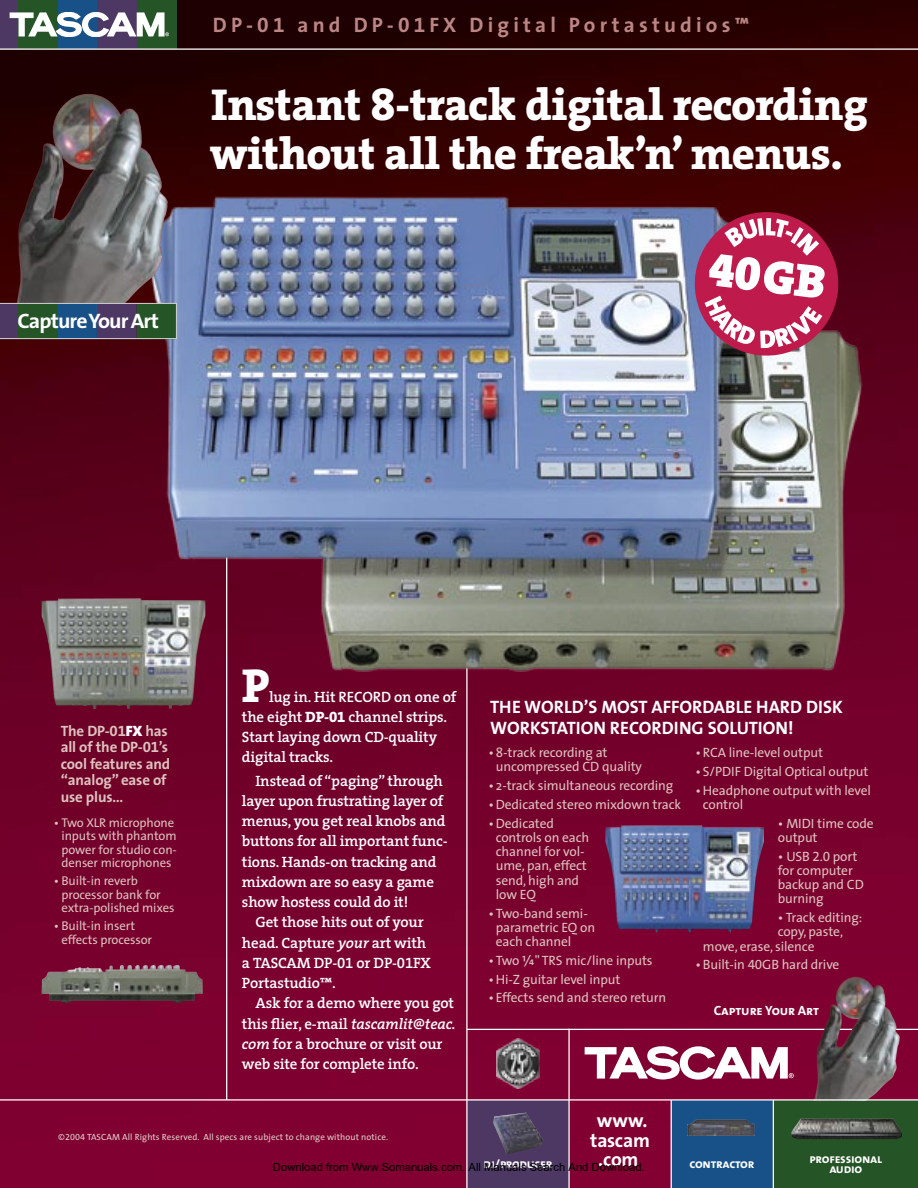
<style>
.page{position:relative;width:918px;height:1188px;background:#fff}
.page>*{position:absolute;margin:0;border:0;box-sizing:border-box;transform-origin:0 0}
.t1{font:800 48px "The Serif";color:#fff}
.t2{font:800 45px/49.5px "The Serif";letter-spacing:-.01em;color:#fff}
.t3{font:700 21px "The Sans";letter-spacing:.2em;color:#bc8685}
.t4{font:700 21px "The Sans";letter-spacing:-.04em;color:#fff;scale:1.04 1}
.t5{font:700 19.5px/19.5px "The Sans";letter-spacing:-.015em;color:#fff;text-align:center}
.t6{font:700 18px/20.2px "The Sans";color:#fff}
.t7{font:600 15px/20.2px "The Serif";letter-spacing:-.01em;color:#fff}
.t8{font:700 15px/16.5px "The Sans";letter-spacing:-.01em;color:#ddc2be}
.t9{font:13.5px/14.2px "The Sans";letter-spacing:-.01em;color:#ddc2be}
.t10{font:13.5px "The Sans Bold Caps";letter-spacing:-.01em;color:#fff}
.t11{font:12.75px/13.5px "The Sans";letter-spacing:-.01em;color:#ddc2be}
.t12{font:12.75px/10.5px "The Sans Bold Caps";letter-spacing:-.02em;color:#fff;text-align:center}
.t13{font:11.25px "Arial";color:#000}
.t14{font:9px "The Sans";letter-spacing:.01em;color:#e4cfcb}
.s1{font-family:"The Sans Bold Expert";font-weight:400}
.s2{font-weight:900;color:#fff}
.s3{font-family:"The Sans Semi Bold Caps";font-weight:400}
.s4{font-weight:800}
.s5{font-family:"The Serif Extra Bold Expert";font-weight:400}
.s6{font-style:italic}
.s7{font-family:"The Serif Semi Bold Expert";font-weight:400}
.s8{font-family:"The Sans Expert"}
</style>
<div class="page">
<img style="left:0;top:0;width:918px;height:1188px">
<hr style="left:467px;top:1029px;width:451px;height:1px;background:#fff">
<svg style="left:468px;top:1101px;width:100px;height:87px;background:#4d3c62"></svg>
<div style="left:773px;top:1100px;width:145px;height:88px;background:#255527"></div>
<div style="left:671px;top:1100px;width:103px;height:88px;background:#175188"></div>
<img style="left:687px;top:1119px;width:68px;height:17px">
<img style="left:519px;top:1148px;width:16px;height:3px">
<img style="left:497px;top:1039px;width:43px;height:49px">
<img style="left:809px;top:977px;width:91px;height:122px">
<img style="left:791px;top:1118px;width:111px;height:21px">
<div style="left:97px;top:0;width:40px;height:49px;background:#4c3862"></div>
<div style="left:57px;top:0;width:40px;height:49px;background:#175188"></div>
<div style="left:0;top:0;width:18px;height:49px;background:#4c3862"></div>
<div style="left:18px;top:0;width:40px;height:49px;background:#255527"></div>
<div style="left:137px;top:0;width:39px;height:49px;background:#255527"></div>
<hr style="left:0;top:1099px;width:918px;height:2px;background:#fff">
<hr style="left:466px;top:585px;width:2px;height:603px;background:#fff">
<hr style="left:671px;top:1100px;width:1px;height:88px;background:#fff">
<hr style="left:773px;top:1100px;width:1px;height:88px;background:#fff">
<svg style="left:585px;top:1046px;width:209px;height:34px"></svg>
<hr style="left:568px;top:1029px;width:2px;height:159px;background:#fff">
<hr style="left:226px;top:546px;width:1px;height:554px;background:#fff">
<hr style="left:0;top:48px;width:918px;height:2px;background:#fff">
<img style="left:126px;top:180px;width:759px;height:510px">
<img style="left:5px;top:94px;width:163px;height:209px">
<svg style="left:687px;top:204px;width:160px;height:160px"></svg>
<img style="left:41px;top:598px;width:165px;height:111px">
<img style="left:42px;top:965px;width:161px;height:38px">
<img style="left:605px;top:825px;width:159px;height:107px">
<svg style="left:0;top:303px;width:177px;height:36px;background:#375257"></svg>
<svg style="left:9px;top:12px;width:160px;height:25px"></svg>
<h3 class="t3" style="left:213px;top:8px;width:538px">DP-<span class="s1">01</span> and DP-<span class="s1">01</span>FX Digital Portastudios™</h3>
<h2 class="t2" style="left:210px;top:79px;width:660px">Instant 8-track digital recording without all the freak’n’ menus.</h2>
<h3 class="t4" style="left:18px;top:303px;width:137px">Capture Your Art</h3>
<p class="t8" style="left:61px;top:722px;width:111px">The DP-<span class="s1">01</span><span class="s2">FX</span> has all of the DP-<span class="s1">01</span>’s cool features and “analog” ease of use plus…</p>
<p class="t11" style="left:54px;top:815px;width:124px;text-align:center">• Two XLR microphone inputs with phantom power for studio con&shy;denser microphones</p>
<p class="t11" style="left:61px;top:874px;width:115px;text-indent:-8px">• Built-in reverb processor bank for extra-polished mixes</p>
<p class="t11" style="left:61px;top:919px;width:92px;text-indent:-8px">• Built-in insert effects processor</p>
<h1 class="t1" style="left:242px;top:645px;width:29px">P</h1>
<p class="t7" style="left:242px;top:686px;width:216px;text-indent:27px">lug in. Hit <span class="s3">RECORD</span> on one of the eight <span class="s4">DP-</span><span class="s5">01</span> channel strips.<br>Start laying down CD-quality digital tracks.</p>
<p class="t7" style="left:255px;top:770px;width:189px">Instead of “paging” through</p>
<p class="t7" style="left:242px;top:790px;width:203px">layer upon frustrating layer of</p>
<p class="t7" style="left:242px;top:811px;width:205px">menus, you get real knobs and</p>
<p class="t7" style="left:242px;top:831px;width:207px">buttons for all important func-</p>
<p class="t7" style="left:242px;top:851px;width:196px">tions. Hands-on tracking and</p>
<p class="t7" style="left:242px;top:871px;width:194px">mixdown are so easy a game</p>
<p class="t7" style="left:242px;top:892px;width:168px">show hostess could do it!</p>
<p class="t7" style="left:255px;top:912px;width:170px">Get those hits out of your</p>
<p class="t7" style="left:242px;top:932px;width:186px">head. Capture <span class="s6">your</span> art with</p>
<p class="t7" style="left:242px;top:952px;width:190px">a TASCAM DP-<span class="s7">01</span> or DP-<span class="s7">01</span>FX</p>
<p class="t7" style="left:242px;top:973px;width:95px">Portastudio™.</p>
<p class="t7" style="left:255px;top:993px;width:200px">Ask for a demo where you got</p>
<p class="t7" style="left:242px;top:1013px;width:215px">this flier, e-mail <span class="s6">tascamlit@teac.</span></p>
<p class="t7" style="left:242px;top:1033px;width:202px"><span class="s6">com</span> for a brochure or visit our</p>
<p class="t7" style="left:242px;top:1054px;width:178px">web site for complete info.</p>
<h3 class="t6" style="left:490px;top:697px;width:354px">THE WORLD’S MOST AFFORDABLE HARD DISK<br>WORKSTATION RECORDING SOLUTION!</h3>
<p class="t9" style="left:496px;top:745px;width:148px;text-indent:-8px">• 8-track recording at uncompressed CD quality</p>
<p class="t9" style="left:488px;top:778px;width:187px">• 2-track simultaneous recording</p>
<p class="t9" style="left:488px;top:797px;width:194px">• Dedicated stereo mixdown track</p>
<p class="t9" style="left:496px;top:816px;width:95px;text-indent:-8px">• Dedicated controls on each channel for vol&shy;ume, pan, effect send, high and low EQ</p>
<p class="t9" style="left:496px;top:906px;width:101px;text-indent:-8px">• Two-band semi&shy;parametric EQ on each channel</p>
<p class="t9" style="left:488px;top:953px;width:166px">• Two <span class="s8">W"</span> TRS mic/line inputs</p>
<p class="t9" style="left:488px;top:972px;width:134px">• Hi-Z guitar level input</p>
<p class="t9" style="left:488px;top:990px;width:179px">• Effects send and stereo return</p>
<p class="t9" style="left:695px;top:745px;width:129px">• RCA line-level output</p>
<p class="t9" style="left:695px;top:764px;width:174px">• S/PDIF Digital Optical output</p>
<p class="t9" style="left:703px;top:783px;width:170px;text-indent:-8px">• Headphone output with level control</p>
<p class="t9" style="left:778px;top:816px;width:97px">• MIDI time code output</p>
<p class="t9" style="left:778px;top:849px;width:87px">• USB <span class="s8">2.0</span> port for computer backup and CD burning</p>
<p class="t9" style="left:778px;top:910px;width:86px">• Track editing:</p>
<p class="t9" style="left:778px;top:924px;width:67px">copy, paste,</p>
<p class="t9" style="left:703px;top:939px;width:113px">move, erase, silence</p>
<p class="t9" style="left:695px;top:957px;width:145px">• Built-in <span class="s8">40</span>GB hard drive</p>
<p class="t10" style="left:714px;top:999px;width:107px">Capture Your Art</p>
<h3 class="t5" style="left:590px;top:1110px;width:61px">www. tascam .com</h3>
<p class="t14" style="left:58px;top:1129px;width:331px">©<span class="s8">2004</span> TASCAM All Rights Reserved. All specs are subject to change without notice.</p>
<p class="t12" style="left:484px;top:1158px;width:70px">dj/producer</p>
<p class="t12" style="left:689px;top:1158px;width:67px">contractor</p>
<p class="t12" style="left:809px;top:1153px;width:74px">professional audio</p>
<p class="t13" style="left:273px;top:1160px;width:373px">Download from Www.Somanuals.com. All Manuals Search And Download.</p>
</div>
